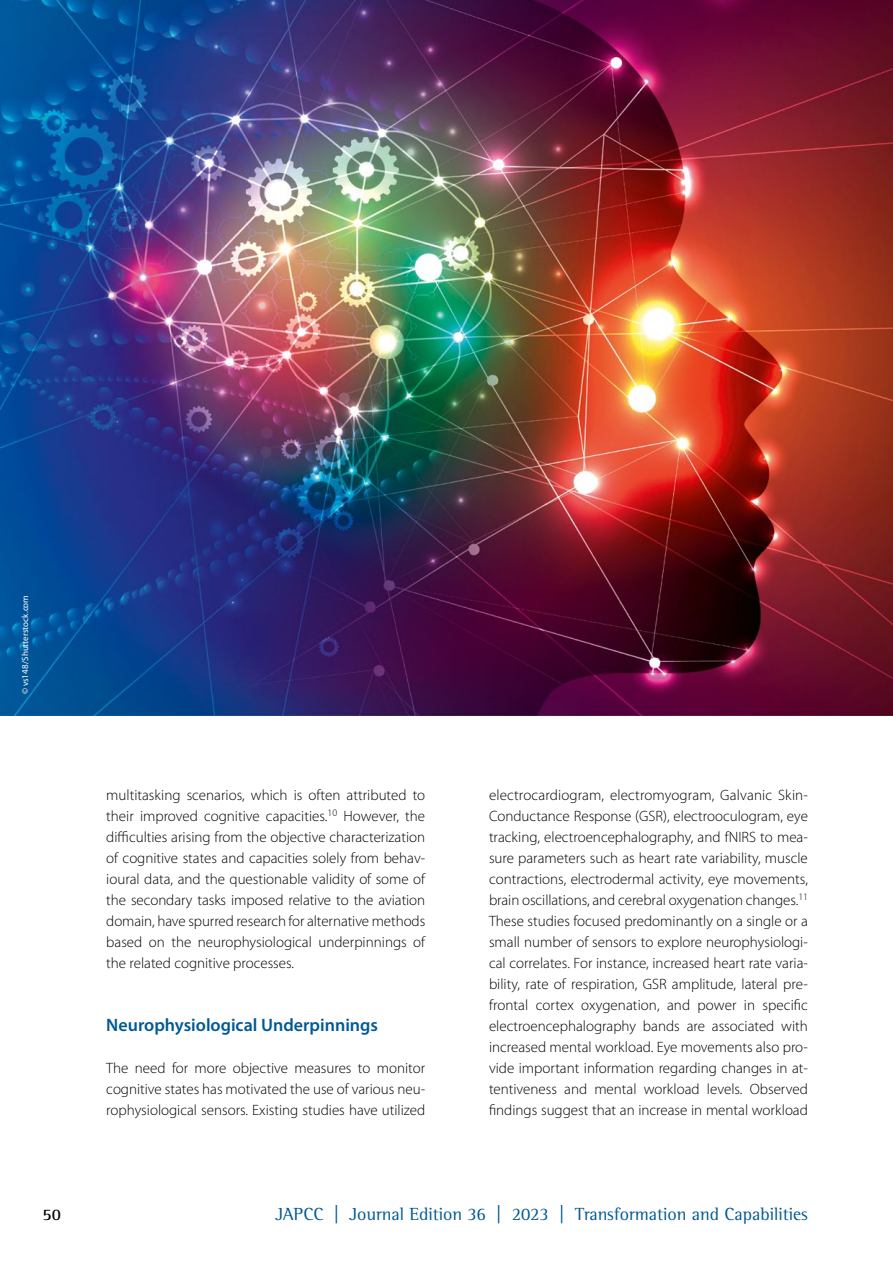
<style>
.page{position:relative;width:893px;height:1263px;background:#fff}
.page>*{position:absolute;margin:0;border:0;box-sizing:border-box;transform-origin:0 0}
.t1{font:18px "Rotis Semi Serif Pro";color:#005994}
.t2{font:600 18px "Myriad Pro";color:#005994}
.t3{font:700 16.5px "Rotis Semi Serif Pro";color:#000}
.t4{font:300 15px/21px "Myriad Pro";color:#000;text-align:justify}
.t5{font:9px "Myriad Pro";color:#fff}
</style>
<div class="page">
<img style="left:0;top:0;width:893px;height:716px">
<p class="t5" style="left:20px;top:694px;width:101px;rotate:-90deg">© vs148/Shutterstock.com</p>
<p class="t4" style="left:106px;top:784px;width:320px">multitasking scenarios, which is often attributed to their improved cognitive capacities.<sup>10</sup> However, the difficulties arising from the objective characterization of cognitive states and capacities solely from behav&shy;ioural data, and the questionable validity of some of the secondary tasks imposed relative to the aviation domain, have spurred research for alternative methods based on the neurophysiological underpinnings of the related cognitive processes.</p>
<p class="t2" style="left:106px;top:1013px;width:273px">Neurophysiological Underpinnings</p>
<p class="t4" style="left:106px;top:1057px;width:320px">The need for more objective measures to monitor cognitive states has motivated the use of various neu&shy;rophysiological sensors. Existing studies have utilized</p>
<p class="t4" style="left:489px;top:784px;width:320px">electrocardiogram, electromyogram, Galvanic Skin-Conductance Response (GSR), electrooculogram, eye tracking, electroencephalography, and fNIRS to mea&shy;sure parameters such as heart rate variability, muscle contractions, electrodermal activity, eye movements, brain oscillations, and cerebral oxygenation changes.<sup>11<br></sup>These studies focused predominantly on a single or a small number of sensors to explore neurophysiologi&shy;cal correlates. For instance, increased heart rate varia&shy;bility, rate of respiration, GSR amplitude, lateral pre&shy;frontal cortex oxygenation, and power in specific electroencephalography bands are associated with increased mental workload. Eye movements also pro&shy;vide important information regarding changes in at&shy;tentiveness and mental workload levels. Observed findings suggest that an increase in mental workload</p>
<p class="t3" style="left:43px;top:1204px;width:20px">50</p>
<p class="t1" style="left:275px;top:1203px;width:534px">JAPCC | Journal Edition 36 | 2023 | Transformation and Capabilities</p>
</div>
